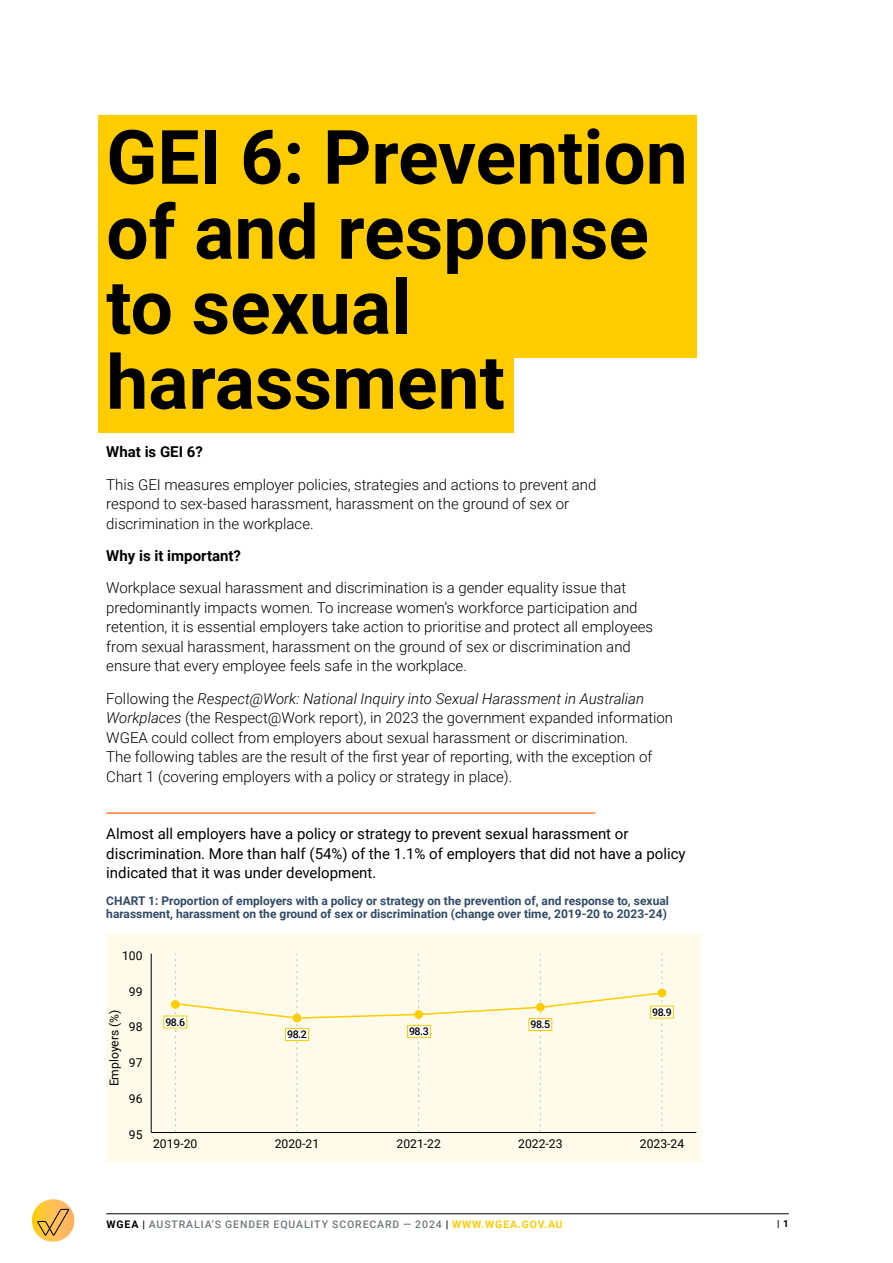
<style>
.page{position:relative;width:893px;height:1263px;background:#fff}
.page>*{position:absolute;margin:0;border:0;box-sizing:border-box;transform-origin:0 0}
.t1{font:700 75px/75px "Roboto";color:#000}
.t2{font:300 15px/19.5px "Roboto";color:#000}
.t3{font:15px/19.5px "Roboto";color:#000}
.t4{font:700 15px "Roboto";color:#000}
.t5{font:12.15px "Roboto";color:#000}
.t6{font:700 12px/13.5px "Roboto";color:#334a66}
.t7{font:500 10.65px "Roboto";letter-spacing:-.04em;color:#000}
.t8{font:500 10.5px "Roboto";letter-spacing:.085em;color:#6e787d}
.t9{font:700 9.75px "Roboto";color:#000}
.s1{font-style:italic}
.s2{font-weight:700;color:#000}
.s3{color:#000}
.s4{font-weight:700;color:#fc0}
</style>
<div class="page">
<hr style="left:106px;top:1213px;width:683px;height:1px;background:#000">
<svg style="left:32px;top:1199px;width:42px;height:43px"></svg>
<svg style="left:37px;top:1209px;width:32px;height:27px"></svg>
<div style="left:98px;top:116px;width:598px;height:242px;background:#fc0"></div>
<div style="left:98px;top:341px;width:415px;height:92px;background:#fc0"></div>
<hr style="left:106px;top:812px;width:489px;height:2px;background:#ff8033">
<div style="left:106px;top:934px;width:596px;height:228px;background:#fffbeb"></div>
<hr style="left:151px;top:1132px;width:545px;height:1px;background:#000">
<hr style="left:151px;top:954px;width:1px;height:178px;background:#000">
<svg style="left:174px;top:954px;width:490px;height:178px"></svg>
<div style="left:164px;top:1016px;width:23px;height:12px;background:#fff"></div>
<div style="left:285px;top:1028px;width:23px;height:12px;background:#fff"></div>
<div style="left:285px;top:1028px;width:24px;height:13px;border:1px solid #fc0"></div>
<div style="left:407px;top:1025px;width:23px;height:12px;background:#fff"></div>
<div style="left:407px;top:1025px;width:24px;height:13px;border:1px solid #fc0"></div>
<div style="left:529px;top:1018px;width:23px;height:12px;background:#fff"></div>
<div style="left:528px;top:1018px;width:24px;height:13px;border:1px solid #fc0"></div>
<div style="left:650px;top:1006px;width:23px;height:12px;background:#fff"></div>
<div style="left:650px;top:1006px;width:24px;height:12px;border:1px solid #fc0"></div>
<div style="left:171px;top:1000px;width:9px;height:9px;background:#fc0;border-radius:4px"></div>
<div style="left:293px;top:1014px;width:8px;height:8px;background:#fc0;border-radius:4px"></div>
<div style="left:414px;top:1010px;width:9px;height:9px;background:#fc0;border-radius:4px"></div>
<div style="left:536px;top:1003px;width:9px;height:8px;background:#fc0;border-radius:4px"></div>
<div style="left:658px;top:989px;width:8px;height:8px;background:#fc0;border-radius:4px"></div>
<h1 class="t1" style="left:106px;top:117px;width:583px">GEI 6: Prevention of and response to sexual harassment</h1>
<p class="t4" style="left:106px;top:442px;width:98px">What is GEI 6?</p>
<p class="t2" style="left:106px;top:474px;width:492px">This GEI measures employer policies, strategies and actions to prevent and respond to sex‑based harassment, harassment on the ground of sex or discrimination in the workplace.</p>
<p class="t4" style="left:106px;top:545px;width:136px">Why is it important?</p>
<p class="t2" style="left:106px;top:578px;width:548px">Workplace sexual harassment and discrimination is a gender equality issue that predominantly impacts women. To increase women’s workforce participation and retention, it is essential employers take action to prioritise and protect all employees from sexual harassment, harassment on the ground of sex or discrimination and ensure that every employee feels safe in the workplace.</p>
<p class="t2" style="left:106px;top:688px;width:568px">Following the <span class="s1">Respect@Work: National Inquiry into Sexual Harassment in Australian Workplaces</span> (the Respect@Work report), in 2023 the government expanded information WGEA could collect from employers about sexual harassment or discrimination.<br>The following tables are the result of the first year of reporting, with the exception of Chart 1 (covering employers with a policy or strategy in place).</p>
<p class="t3" style="left:106px;top:824px;width:581px">Almost all employers have a policy or strategy to prevent sexual harassment or discrimination. More than half (54%) of the 1.1% of employers that did not have a policy indicated that it was under development.</p>
<p class="t6" style="left:106px;top:893px;width:564px">CHART 1: Proportion of employers with a policy or strategy on the prevention of, and response to, sexual harassment, harassment on the ground of sex or discrimination (change over time, 2019-20 to 2023-24)</p>
<p class="t5" style="left:122px;top:947px;width:22px">100</p>
<p class="t5" style="left:106px;top:1086px;width:78px;rotate:-90deg">Employers (%)</p>
<p class="t5" style="left:129px;top:983px;width:15px">99</p>
<p class="t5" style="left:129px;top:1019px;width:15px">98</p>
<p class="t5" style="left:129px;top:1054px;width:15px">97</p>
<p class="t5" style="left:129px;top:1090px;width:15px">96</p>
<p class="t5" style="left:129px;top:1126px;width:15px">95</p>
<p class="t7" style="left:165px;top:1014px;width:21px">98.6</p>
<p class="t7" style="left:287px;top:1027px;width:21px">98.2</p>
<p class="t7" style="left:409px;top:1024px;width:21px">98.3</p>
<p class="t7" style="left:530px;top:1017px;width:21px">98.5</p>
<p class="t7" style="left:652px;top:1005px;width:21px">98.9</p>
<p class="t5" style="left:153px;top:1135px;width:46px">2019-20</p>
<p class="t5" style="left:275px;top:1135px;width:46px">2020-21</p>
<p class="t5" style="left:396px;top:1135px;width:46px">2021-22</p>
<p class="t5" style="left:518px;top:1135px;width:46px">2022-23</p>
<p class="t5" style="left:640px;top:1135px;width:46px">2023-24</p>
<p class="t8" style="left:106px;top:1216px;width:458px"><span class="s2">WGEA</span> <span class="s3">|</span> AUSTRALIA’S GENDER EQUALITY SCORECARD — 2024 <span class="s3">|</span> <span class="s4">WWW.WGEA.GOV.AU</span></p>
<p class="t9" style="left:777px;top:1217px;width:13px">| 1</p>
</div>
